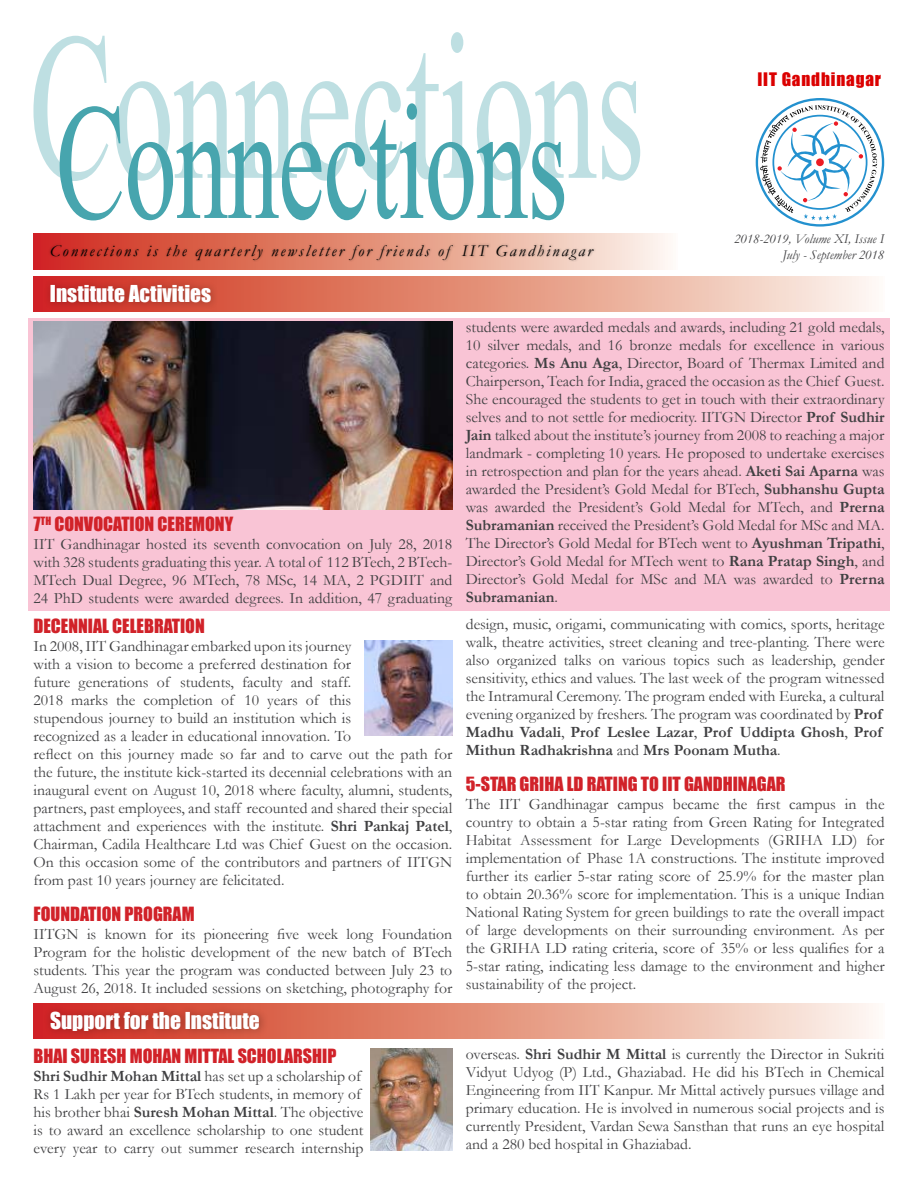
<style>
.page{position:relative;width:918px;height:1188px;background:#fff}
.page>*{position:absolute;margin:0;border:0;box-sizing:border-box;transform-origin:0 0}
.t1{font:209.85px "Times New Roman";letter-spacing:-.01em;color:#47a5ae;scale:.6 1}
.t2{font:165.15px "Times New Roman";letter-spacing:-.01em;color:#47a5ae;scale:.63 1}
.t3{font:21.45px "Impact";color:#fff}
.t4{font:18px "Impact";color:#d12229}
.t5{font:17.1px "Impact";letter-spacing:.05em;color:#db0000}
.t6{font:italic 16.5px "Garamond";letter-spacing:.13em;color:#000}
.t7{font:15.75px/18px "Garamond";color:#404042;text-align:justify}
.t8{font:italic 13.5px/16.2px "Garamond";color:#404042;text-align:right}
.s1{font-weight:700}
</style>
<div class="page">
<div style="left:28px;top:319px;width:862px;height:292px;background:#f9c4d5"></div>
<svg style="left:33px;top:234px;width:635px;height:35px;background:#e59484"></svg>
<div style="left:49px;top:242px;width:547px;height:20px;background:#000;opacity:.27"></div>
<svg style="left:33px;top:276px;width:839px;height:36px;background:#e79f8b"></svg>
<div style="left:43px;top:277px;width:177px;height:34px;background:#000;opacity:.27"></div>
<svg style="left:34px;top:1003px;width:839px;height:36px;background:#e8a491"></svg>
<div style="left:43px;top:1005px;width:226px;height:34px;background:#000;opacity:.27"></div>
<svg style="left:756px;top:98px;width:128px;height:128px"></svg>
<img style="left:33px;top:322px;width:419px;height:188px">
<img style="left:365px;top:640px;width:87px;height:95px">
<img style="left:370px;top:1049px;width:82px;height:102px">
<h1 class="t1" style="left:29px;top:-33px;width:1028px">Connections</h1>
<h2 class="t2" style="left:56px;top:52px;width:814px">Connections</h2>
<p class="t5" style="left:758px;top:66px;width:125px">IIT Gandhinagar</p>
<p class="t6" style="left:50px;top:241px;width:544px">Connections is the quarterly newsletter for friends of IIT Gandhinagar</p>
<p class="t8" style="left:734px;top:231px;width:152px">2018-2019, Volume XI, Issue I<br>July - September 2018</p>
<h3 class="t3" style="left:50px;top:277px;width:163px">Institute Activities</h3>
<p class="t4" style="left:34px;top:510px;width:201px">7<sup>TH</sup> CONVOCATION CEREMONY</p>
<p class="t7" style="left:34px;top:535px;width:420px">IIT Gandhinagar hosted its seventh convocation on July 28, 2018 with 328 students graduating this year. A total of 112 BTech, 2 BTech-MTech Dual Degree, 96 MTech, 78 MSc, 14 MA, 2 PGDIIT and 24 PhD students were awarded degrees. In addition, 47 graduating</p>
<p class="t4" style="left:34px;top:612px;width:173px">DECENNIAL CELEBRATION</p>
<p class="t7" style="left:34px;top:636px;width:420px;text-align:left">In 2008, IIT Gandhinagar embarked upon its journey<br>with a vision to become a preferred destination for<br>future generations of students, faculty and staff.<br>2018 marks the completion of 10 years of this<br>stupendous journey to build an institution which is<br>recognized as a leader in educational innovation. To<br>reflect on this journey made so far and to carve out the path for the future, the institute kick-started its decennial celebrations with an inaugural event on August 10, 2018 where faculty, alumni, students, partners, past employees, and staff recounted and shared their special attachment and experiences with the institute. <span class="s1">Shri Pankaj Patel</span>, Chairman, Cadila Healthcare Ltd was Chief Guest on the occasion.<br>On this occasion some of the contributors and partners of IITGN from past 10 years journey are felicitated.</p>
<p class="t4" style="left:34px;top:900px;width:163px">FOUNDATION PROGRAM</p>
<p class="t7" style="left:34px;top:924px;width:420px">IITGN is known for its pioneering five week long Foundation Program for the holistic development of the new batch of BTech students. This year the program was conducted between July 23 to August 26, 2018. It included sessions on sketching, photography for</p>
<h3 class="t3" style="left:50px;top:1004px;width:211px">Support for the Institute</h3>
<p class="t4" style="left:34px;top:1042px;width:304px">BHAI SURESH MOHAN MITTAL SCHOLARSHIP</p>
<p class="t7" style="left:34px;top:1067px;width:331px;text-align:left"><span class="s1">Shri Sudhir Mohan Mittal</span> has set up a scholarship of Rs 1 Lakh per year for BTech students, in memory of his brother bhai <span class="s1">Suresh Mohan Mittal</span>. The objective is to award an excellence scholarship to one student every year to carry out summer research internship</p>
<p class="t7" style="left:466px;top:318px;width:420px">students were awarded medals and awards, including 21 gold medals, 10 silver medals, and 16 bronze medals for excellence in various categories. <span class="s1">Ms Anu Aga</span>, Director, Board of Thermax Limited and Chairperson, Teach for India, graced the occasion as the Chief Guest.<br>She encouraged the students to get in touch with their extraordinary selves and to not settle for mediocrity. IITGN Director <span class="s1">Prof Sudhir Jain</span> talked about the institute’s journey from 2008 to reaching a major landmark - completing 10 years. He proposed to undertake exercises in retrospection and plan for the years ahead. <span class="s1">Aketi Sai Aparna</span> was awarded the President’s Gold Medal for BTech, <span class="s1">Subhanshu Gupta </span>was awarded the President’s Gold Medal for MTech, and <span class="s1">Prerna Subramanian</span> received the President’s Gold Medal for MSc and MA.<br>The Director’s Gold Medal for BTech went to <span class="s1">Ayushman Tripathi</span>, Director’s Gold Medal for MTech went to <span class="s1">Rana Pratap Singh</span>, and Director’s Gold Medal for MSc and MA was awarded to <span class="s1">Prerna Subramanian</span>.</p>
<p class="t7" style="left:466px;top:615px;width:420px;text-align:left">design, music, origami, communicating with comics, sports, heritage walk, theatre activities, street cleaning and tree-planting. There were also organized talks on various topics such as leadership, gender sensitivity, ethics and values. The last week of the program witnessed the Intramural Ceremony. The program ended with Eureka, a cultural evening organized by freshers. The program was coordinated by <span class="s1">Prof Madhu Vadali</span>, <span class="s1">Prof Leslee Lazar</span>, <span class="s1">Prof Uddipta Ghosh</span>, <span class="s1">Prof Mithun Radhakrishna</span> and <span class="s1">Mrs Poonam Mutha</span>.</p>
<p class="t4" style="left:466px;top:770px;width:321px">5-STAR GRIHA LD RATING TO IIT GANDHINAGAR</p>
<p class="t7" style="left:466px;top:795px;width:420px">The IIT Gandhinagar campus became the first campus in the country to obtain a 5-star rating from Green Rating for Integrated Habitat Assessment for Large Developments (GRIHA LD) for implementation of Phase 1A constructions. The institute improved further its earlier 5-star rating score of 25.9% for the master plan to obtain 20.36% score for implementation. This is a unique Indian National Rating System for green buildings to rate the overall impact of large developments on their surrounding environment. As per the GRIHA LD rating criteria, score of 35% or less qualifies for a 5-star rating, indicating less damage to the environment and higher sustainability of the project.</p>
<p class="t7" style="left:466px;top:1045px;width:420px">overseas. <span class="s1">Shri Sudhir M Mittal</span> is currently the Director in Sukriti Vidyut Udyog (P) Ltd., Ghaziabad. He did his BTech in Chemical Engineering from IIT Kanpur. Mr Mittal actively pursues village and primary education. He is involved in numerous social projects and is currently President, Vardan Sewa Sansthan that runs an eye hospital and a 280 bed hospital in Ghaziabad.</p>
</div>
